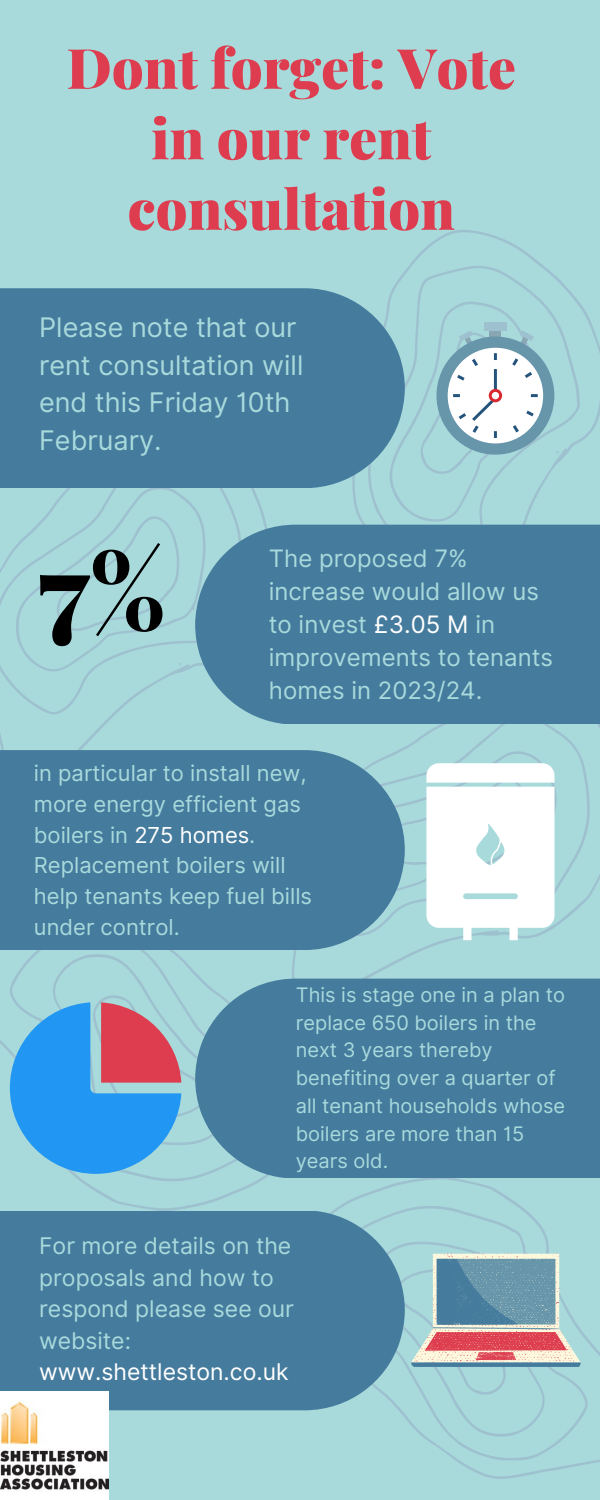
<style>
.page{position:relative;width:600px;height:1500px;background:#a8dadc}
.page>*{position:absolute;margin:0;border:0;box-sizing:border-box;transform-origin:0 0}
.t1{font:900 106.2px "Playfair Display";color:#000}
.t2{font:900 55.6px/70.5px "Playfair Display";color:#dd3d4e;text-align:center}
.t3{font:27px/37.5px "Inter";color:#a8dadc}
.t4{font:24px/33px "Inter";color:#a8dadc}
.t5{font:23px/31.5px "Inter";color:#a8dadc}
.t6{font:23px "Inter";color:#fff}
.t7{font:22px/30.8px "Inter";color:#a8dadc}
.t8{font:20px/27.8px "Inter";color:#a8dadc}
.s1{color:#fff}
</style>
<div class="page">
<svg style="left:251px;top:230px;width:349px;height:295px"></svg>
<svg style="left:320px;top:724px;width:280px;height:255px"></svg>
<svg style="left:0;top:488px;width:316px;height:262px"></svg>
<div style="left:0;top:289px;width:405px;height:199px;background:#457b9d"></div>
<div style="left:195px;top:525px;width:405px;height:199px;background:#457b9d"></div>
<svg style="left:0;top:950px;width:320px;height:261px"></svg>
<div style="left:0;top:750px;width:405px;height:200px;background:#457b9d"></div>
<svg style="left:288px;top:1178px;width:312px;height:301px"></svg>
<div style="left:195px;top:979px;width:405px;height:199px;background:#457b9d"></div>
<div style="left:0;top:1211px;width:405px;height:199px;background:#457b9d"></div>
<svg style="left:520px;top:330px;width:14px;height:16px"></svg>
<svg style="left:459px;top:330px;width:14px;height:16px"></svg>
<div style="left:489px;top:330px;width:12px;height:12px;background:#88a6b3"></div>
<div style="left:436px;top:337px;width:118px;height:118px;background:#6796ab;border-radius:50%"></div>
<div style="left:448px;top:348px;width:95px;height:95px;background:#fff;border-radius:50%"></div>
<svg style="left:494px;top:353px;width:3px;height:7px"></svg>
<svg style="left:531px;top:394px;width:7px;height:3px"></svg>
<svg style="left:512px;top:355px;width:23px;height:23px"></svg>
<svg style="left:513px;top:410px;width:24px;height:26px"></svg>
<svg style="left:454px;top:355px;width:24px;height:26px"></svg>
<hr style="left:494px;top:369px;width:3px;height:21px;background:#24537c">
<svg style="left:453px;top:394px;width:44px;height:44px"></svg>
<div style="left:489px;top:389px;width:13px;height:13px;border:3px solid #d7282f;border-radius:50%"></div>
<div style="left:484px;top:322px;width:23px;height:8px;background:#9ec1cf"></div>
<svg style="left:411px;top:1254px;width:170px;height:113px"></svg>
<svg style="left:426px;top:763px;width:129px;height:177px;background:#f2f9f9"></svg>
<svg style="left:10px;top:1002px;width:171px;height:172px"></svg>
<img style="left:0;top:1391px;width:109px;height:109px">
<h2 class="t2" style="left:67px;top:31px;width:451px">Dont forget: Vote in our rent consultation</h2>
<h3 class="t3" style="left:39px;top:309px;width:266px">Please note that our rent consultation will end this Friday 10th<br>February.</h3>
<h1 class="t1" style="left:38px;top:516px;width:130px">7%</h1>
<p class="t4" style="left:269px;top:542px;width:286px">The proposed 7% increase would allow us to invest <span class="s1">£3.05 M</span> in improvements to tenants homes in 2023/24.</p>
<p class="t7" style="left:34px;top:758px;width:280px">in particular to install new, more energy efficient gas boilers in <span class="s1">275 homes</span>.<br>Replacement boilers will help tenants keep fuel bills under control.</p>
<p class="t8" style="left:296px;top:981px;width:271px">This is stage one in a plan to replace 650 boilers in the next 3 years thereby benefiting over a quarter of all tenant households whose boilers are more than 15 years old.</p>
<p class="t5" style="left:39px;top:1230px;width:256px">For more details on the proposals and how to respond please see our website:</p>
<p class="t6" style="left:39px;top:1358px;width:251px">www.shettleston.co.uk</p>
</div>
